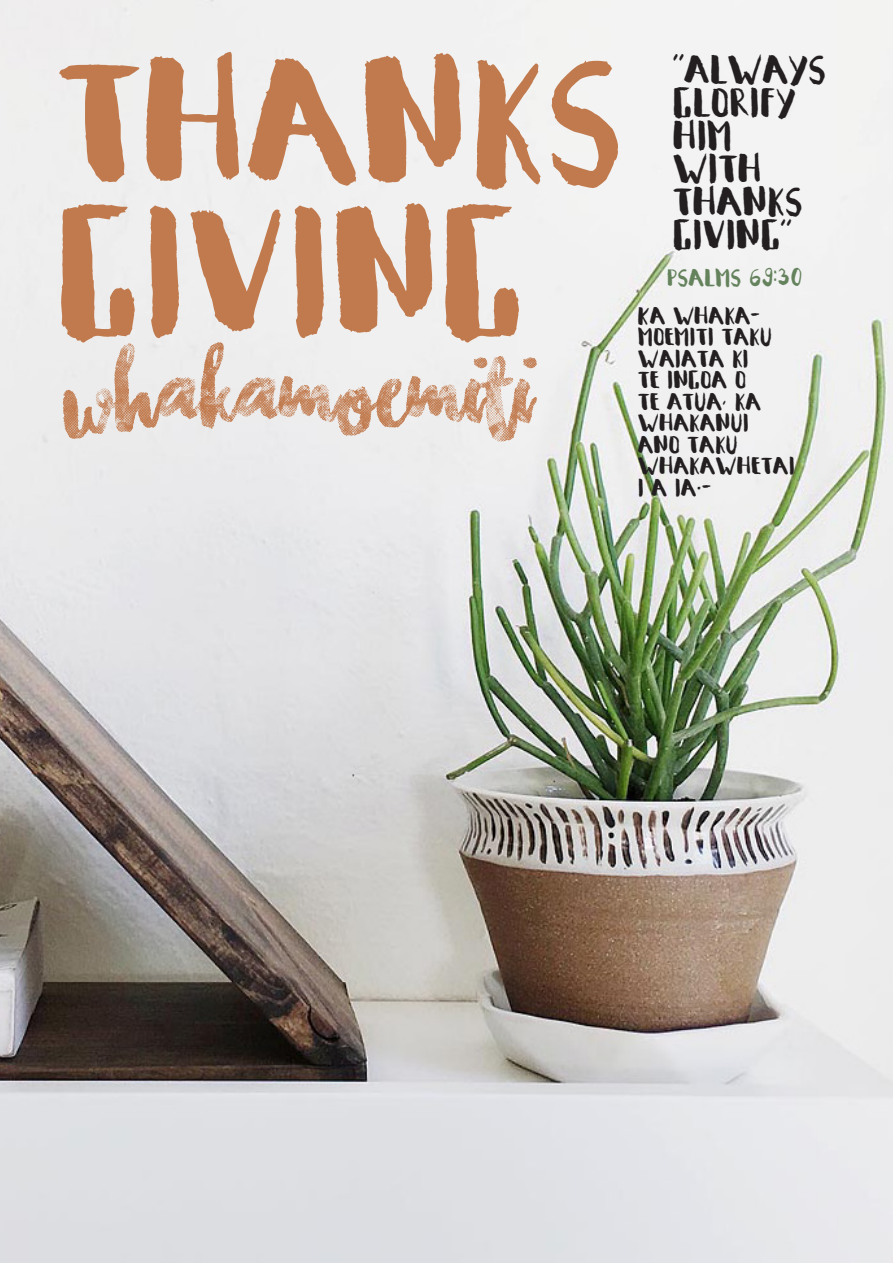
<style>
.page{position:relative;width:893px;height:1263px;background:#fff}
.page>*{position:absolute;margin:0;border:0;box-sizing:border-box;transform-origin:0 0}
.t1{font:121.35px "Chasing Embers";color:#c17a4d}
.t2{font:99.45px "Summeron";color:#c17a4d}
.t3{font:22.65px "Summeron";color:#231f20}
.t4{font:13.8px/21.5px "Summeron";color:#231f20}
.t5{font:13.8px "Summeron";color:#64825c}
</style>
<div class="page">
<img style="left:0;top:0;width:893px;height:1263px">
<p class="t2" style="left:56px;top:53px;width:571px">THANKS</p>
<p class="t2" style="left:56px;top:203px;width:472px">GIVING</p>
<p class="t1" style="left:65px;top:342px;width:472px">whakamoemiti</p>
<p class="t3" style="left:673px;top:54px;width:155px">“ALWAYS</p>
<p class="t3" style="left:673px;top:87px;width:125px">GLORIFY</p>
<p class="t3" style="left:673px;top:120px;width:61px">HIM</p>
<p class="t3" style="left:673px;top:153px;width:90px">WITH</p>
<p class="t3" style="left:673px;top:186px;width:132px">THANKS</p>
<p class="t3" style="left:673px;top:219px;width:121px">GIVING”</p>
<p class="t5" style="left:667px;top:268px;width:137px">PSALMS 69:30</p>
<p class="t4" style="left:638px;top:303px;width:159px">KA WHAKA-<br>MOEMITI TAKU<br>WAIATA KI<br>TE INGOA O<br>TE ATUA, KA<br>WHAKANUI<br>ANO TAKU<br>WHAKAWHETAI<br>I A IA.-</p>
</div>
